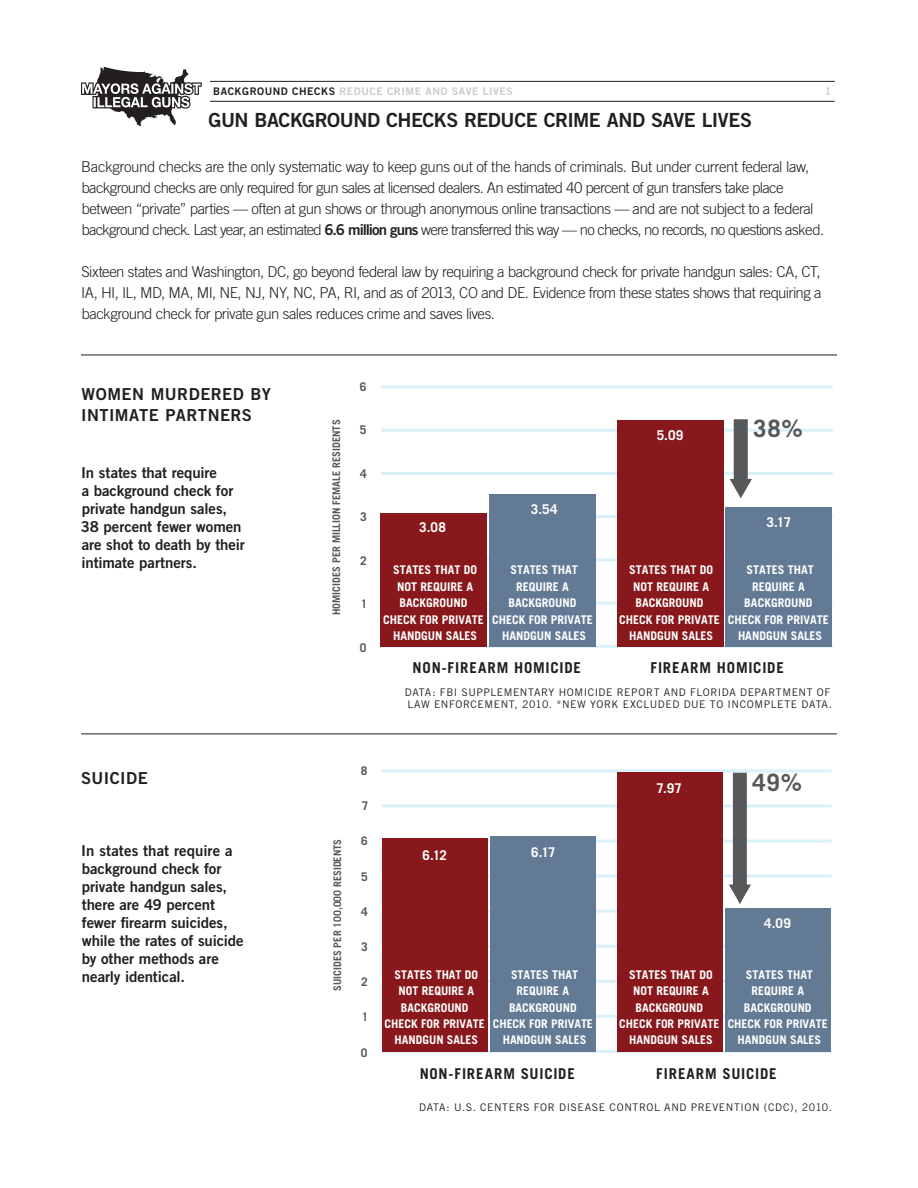
<style>
.page{position:relative;width:918px;height:1188px;background:#fff}
.page>*{position:absolute;margin:0;border:0;box-sizing:border-box;transform-origin:0 0}
.t1{font:700 24px "Trade Gothic";color:#57585a}
.t2{font:700 23.85px "Trade Gothic";color:#57585a}
.t3{font:19.5px "Trade Gothic Bold Two";letter-spacing:-.025em;color:#231f20}
.t4{font:16.5px/21px "Trade Gothic Bold Two";letter-spacing:.025em;color:#231f20}
.t5{font:300 15px/21px "Trade Gothic";letter-spacing:-.04em;color:#231f20}
.t6{font:15px/18px "Trade Gothic Bold Two";letter-spacing:-.005em;color:#231f20}
.t7{font:700 15px "Trade Gothic";letter-spacing:.05em;color:#231f20}
.t8{font:700 14.85px "Trade Gothic";letter-spacing:.05em;color:#231f20}
.t9{font:700 13.5px "Trade Gothic";letter-spacing:.02em;color:#fff}
.t10{font:700 12px/16.5px "Trade Gothic";color:#fff;text-align:center}
.t11{font:700 12px "Trade Gothic";color:#57585a}
.t12{font:10.5px/12px "Trade Gothic";letter-spacing:.06em;color:#231f20}
.t13{font:10.5px "Trade Gothic";letter-spacing:.105em;color:#231f20}
.t14{font:700 10.5px "Trade Gothic";color:#57585a}
.t15{font:10.5px "Trade Gothic Bold Two";letter-spacing:.05em;color:#c9cacc}
.s1{color:#231f20}
.s2{font-family:"Trade Gothic Bold Two";font-weight:400}
</style>
<div class="page">
<hr style="left:381px;top:386px;width:452px;height:3px;background:#daf1fb">
<hr style="left:381px;top:515px;width:452px;height:3px;background:#daf1fb">
<hr style="left:381px;top:429px;width:452px;height:3px;background:#daf1fb">
<hr style="left:381px;top:558px;width:452px;height:3px;background:#daf1fb">
<hr style="left:381px;top:472px;width:452px;height:3px;background:#daf1fb">
<hr style="left:381px;top:602px;width:452px;height:3px;background:#daf1fb">
<hr style="left:381px;top:645px;width:452px;height:3px;background:#daf1fb">
<div style="left:381px;top:513px;width:106px;height:134px;background:#88181b"></div>
<div style="left:490px;top:494px;width:106px;height:153px;background:#637a95"></div>
<div style="left:617px;top:420px;width:106px;height:227px;background:#88181b"></div>
<div style="left:726px;top:507px;width:106px;height:140px;background:#637a95"></div>
<div style="left:734px;top:419px;width:14px;height:63px;background:#57585a"></div>
<svg style="left:730px;top:479px;width:22px;height:19px"></svg>
<hr style="left:210px;top:101px;width:625px;height:1px;background:#231f20">
<hr style="left:210px;top:81px;width:625px;height:1px;background:#231f20">
<hr style="left:81px;top:355px;width:756px;height:1px;background:#231f20">
<hr style="left:81px;top:734px;width:756px;height:1px;background:#231f20">
<svg style="left:81px;top:67px;width:121px;height:59px"></svg>
<hr style="left:382px;top:769px;width:449px;height:3px;background:#daf1fb">
<hr style="left:382px;top:875px;width:449px;height:3px;background:#daf1fb">
<hr style="left:382px;top:910px;width:449px;height:3px;background:#daf1fb">
<hr style="left:382px;top:804px;width:449px;height:3px;background:#daf1fb">
<hr style="left:382px;top:980px;width:449px;height:3px;background:#daf1fb">
<hr style="left:382px;top:1050px;width:449px;height:3px;background:#daf1fb">
<hr style="left:382px;top:1015px;width:449px;height:3px;background:#daf1fb">
<hr style="left:382px;top:945px;width:449px;height:3px;background:#daf1fb">
<hr style="left:382px;top:840px;width:449px;height:3px;background:#daf1fb">
<div style="left:382px;top:839px;width:105px;height:213px;background:#88181b"></div>
<div style="left:490px;top:837px;width:106px;height:215px;background:#637a95"></div>
<div style="left:617px;top:772px;width:105px;height:280px;background:#88181b"></div>
<div style="left:725px;top:909px;width:106px;height:143px;background:#637a95"></div>
<div style="left:733px;top:773px;width:14px;height:115px;background:#57585a"></div>
<svg style="left:729px;top:885px;width:22px;height:19px"></svg>
<p class="t15" style="left:213px;top:85px;width:301px"><span class="s1">BACKGROUND CHECKS</span> REDUCE CRIME AND SAVE LIVES</p>
<p class="t15" style="left:825px;top:85px;width:8px">1</p>
<p class="t3" style="left:209px;top:108px;width:545px">GUN BACKGROUND CHECKS REDUCE CRIME AND SAVE LIVES</p>
<p class="t5" style="left:81px;top:156px;width:744px">Background checks are the only systematic way to keep guns out of the hands of criminals. But under current federal law, background checks are only required for gun sales at licensed dealers. An estimated 40 percent of gun transfers take place between “private” parties — often at gun shows or through anonymous online transactions — and are not subject to a federal background check. Last year, an estimated <span class="s2">6.6 million guns</span> were transferred this way — no checks, no records, no questions asked.</p>
<p class="t5" style="left:81px;top:261px;width:742px;text-align:justify">Sixteen states and Washington, DC, go beyond federal law by requiring a background check for private handgun sales: CA, CT, IA, HI, IL, MD, MA, MI, NE, NJ, NY, NC, PA, RI, and as of 2013, CO and DE. Evidence from these states shows that requiring a background check for private gun sales reduces crime and saves lives.</p>
<p class="t4" style="left:81px;top:384px;width:191px">WOMEN MURDERED BY<br>INTIMATE PARTNERS</p>
<p class="t6" style="left:81px;top:463px;width:166px">In states that require<br>a background check for private handgun sales,<br>38 percent fewer women are shot to death by their intimate partners.</p>
<p class="t4" style="left:81px;top:767px;width:68px">SUICIDE</p>
<p class="t6" style="left:81px;top:841px;width:164px">In states that require a background check for private handgun sales, there are 49 percent fewer firearm suicides, while the rates of suicide by other methods are nearly identical.</p>
<p class="t14" style="left:330px;top:615px;width:197px;rotate:-90deg">HOMICIDES PER MILLION FEMALE RESIDENTS</p>
<p class="t11" style="left:360px;top:379px;width:8px">6</p>
<p class="t11" style="left:360px;top:423px;width:8px">5</p>
<p class="t11" style="left:360px;top:466px;width:8px">4</p>
<p class="t11" style="left:360px;top:510px;width:8px">3</p>
<p class="t11" style="left:360px;top:553px;width:8px">2</p>
<p class="t11" style="left:361px;top:597px;width:8px">1</p>
<p class="t11" style="left:360px;top:640px;width:8px">0</p>
<p class="t9" style="left:419px;top:519px;width:28px">3.08</p>
<p class="t9" style="left:531px;top:501px;width:28px">3.54</p>
<p class="t9" style="left:657px;top:427px;width:28px">5.09</p>
<p class="t1" style="left:753px;top:413px;width:51px">38%</p>
<p class="t9" style="left:767px;top:513px;width:26px">3.17</p>
<p class="t10" style="left:383px;top:562px;width:102px">STATES THAT DO<br>NOT REQUIRE A<br>BACKGROUND<br>CHECK FOR PRIVATE<br>HANDGUN SALES</p>
<p class="t10" style="left:492px;top:562px;width:102px">STATES THAT<br>REQUIRE A<br>BACKGROUND<br>CHECK FOR PRIVATE<br>HANDGUN SALES</p>
<p class="t10" style="left:619px;top:562px;width:102px">STATES THAT DO<br>NOT REQUIRE A<br>BACKGROUND<br>CHECK FOR PRIVATE<br>HANDGUN SALES</p>
<p class="t10" style="left:728px;top:562px;width:102px">STATES THAT<br>REQUIRE A<br>BACKGROUND<br>CHECK FOR PRIVATE<br>HANDGUN SALES</p>
<p class="t7" style="left:413px;top:658px;width:170px">NON-FIREARM HOMICIDE</p>
<p class="t7" style="left:650px;top:658px;width:135px">FIREARM HOMICIDE</p>
<p class="t12" style="left:405px;top:686px;width:429px">DATA: FBI SUPPLEMENTARY HOMICIDE REPORT AND FLORIDA DEPARTMENT OF<br>LAW ENFORCEMENT, 2010. *NEW YORK EXCLUDED DUE TO INCOMPLETE DATA.</p>
<p class="t13" style="left:372px;top:697px;width:460px">DATA: FBI SUPPLEMENTARY HOMICIDE REPORT AND FLORIDA DEPARTMENT OF</p>
<p class="t14" style="left:331px;top:991px;width:154px;rotate:-90deg">SUICIDES PER 100,000 RESIDENTS</p>
<p class="t11" style="left:361px;top:763px;width:8px">8</p>
<p class="t11" style="left:362px;top:798px;width:8px">7</p>
<p class="t11" style="left:361px;top:834px;width:8px">6</p>
<p class="t11" style="left:361px;top:869px;width:8px">5</p>
<p class="t11" style="left:361px;top:904px;width:8px">4</p>
<p class="t11" style="left:361px;top:939px;width:8px">3</p>
<p class="t11" style="left:361px;top:975px;width:8px">2</p>
<p class="t11" style="left:362px;top:1010px;width:8px">1</p>
<p class="t11" style="left:361px;top:1045px;width:8px">0</p>
<p class="t9" style="left:423px;top:847px;width:26px">6.12</p>
<p class="t9" style="left:531px;top:844px;width:26px">6.17</p>
<p class="t9" style="left:657px;top:780px;width:27px">7.97</p>
<p class="t2" style="left:752px;top:768px;width:51px">49%</p>
<p class="t9" style="left:764px;top:915px;width:28px">4.09</p>
<p class="t10" style="left:385px;top:966px;width:102px">STATES THAT DO<br>NOT REQUIRE A<br>BACKGROUND<br>CHECK FOR PRIVATE<br>HANDGUN SALES</p>
<p class="t10" style="left:493px;top:966px;width:102px">STATES THAT<br>REQUIRE A<br>BACKGROUND<br>CHECK FOR PRIVATE<br>HANDGUN SALES</p>
<p class="t10" style="left:619px;top:966px;width:102px">STATES THAT DO<br>NOT REQUIRE A<br>BACKGROUND<br>CHECK FOR PRIVATE<br>HANDGUN SALES</p>
<p class="t10" style="left:728px;top:966px;width:102px">STATES THAT<br>REQUIRE A<br>BACKGROUND<br>CHECK FOR PRIVATE<br>HANDGUN SALES</p>
<p class="t8" style="left:420px;top:1064px;width:157px">NON-FIREARM SUICIDE</p>
<p class="t8" style="left:656px;top:1064px;width:122px">FIREARM SUICIDE</p>
<p class="t12" style="left:419px;top:1101px;width:414px">DATA: U.S. CENTERS FOR DISEASE CONTROL AND PREVENTION (CDC), 2010.</p>
<p class="t13" style="left:395px;top:1104px;width:444px">DATA: U.S. CENTERS FOR DISEASE CONTROL AND PREVENTION (CDC), 2010.</p>
</div>
